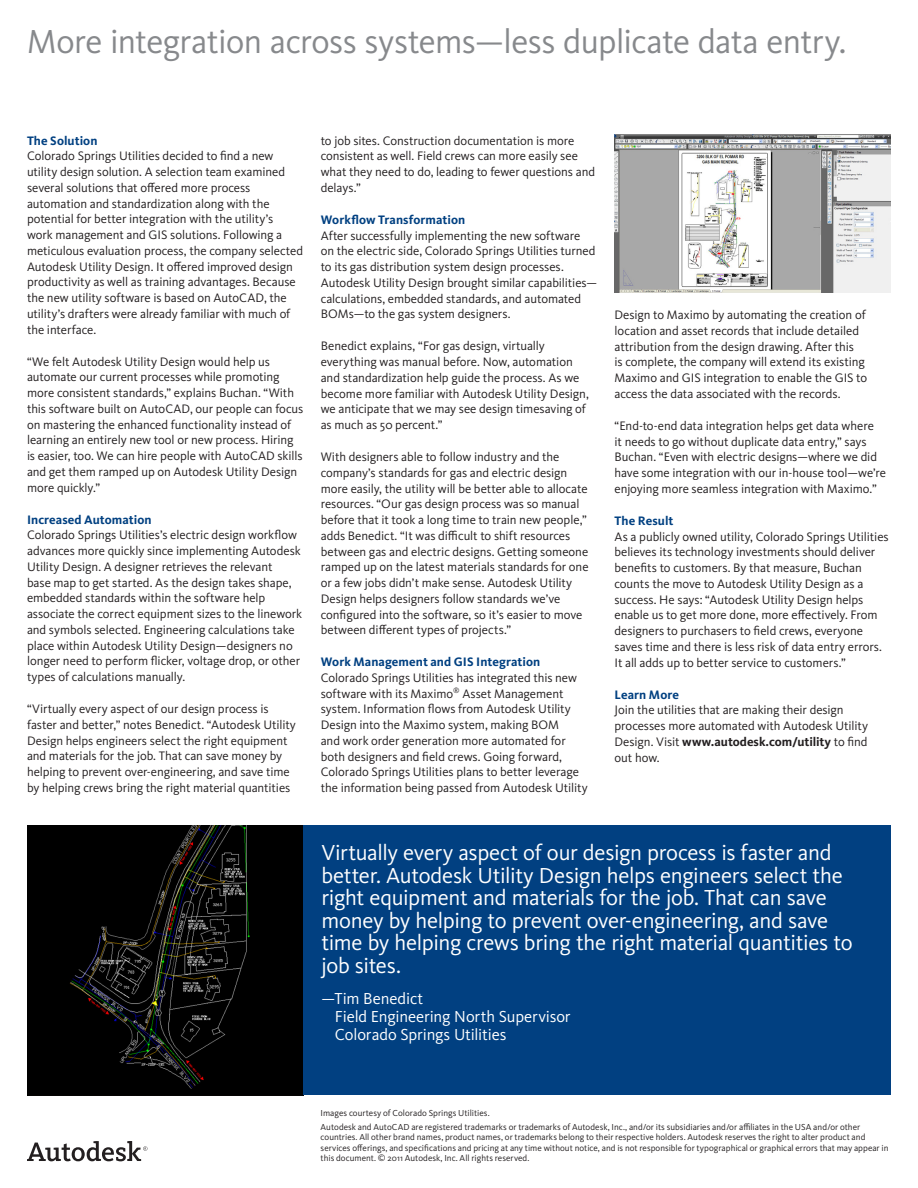
<style>
.page{position:relative;width:918px;height:1188px;background:#fff}
.page>*{position:absolute;margin:0;border:0;box-sizing:border-box;transform-origin:0 0}
.Inside_-_Display_Typ{font:34.5px "Kievit Pro";letter-spacing:-.015em;color:#87898c}
.Quote_-_Text{font:22.5px/22.5px "Kievit Pro";letter-spacing:-.015em;color:#fff}
.Quote_-_Attribution{font:16.5px "Kievit Pro";letter-spacing:-.005em;color:#fff}
.Body_-_Text{font:12.75px/15.8px "Kievit Pro";letter-spacing:-.005em;color:#231f20}
.Body_-_Subhead{font:700 12.75px "Kievit Pro";letter-spacing:.005em;color:#014081}
.Tradegraph{font:9px/10.5px "Kievit Pro";color:#231f20}
.s1{font-weight:700}
</style>
<div class="page">
<img style="left:27px;top:825px;width:276px;height:270px">
<div style="left:303px;top:825px;width:588px;height:270px;background:#014081"></div>
<svg style="left:27px;top:1141px;width:120px;height:20px"></svg>
<img style="left:615px;top:135px;width:276px;height:157px">
<p class="Inside_-_Display_Typ" style="left:27px;top:21px;width:821px">More integration across systems—less duplicate data entry.</p>
<p class="Body_-_Subhead" style="left:27px;top:133px;width:72px">The Solution</p>
<p class="Body_-_Text" style="left:27px;top:148px;width:278px">Colorado Springs Utilities decided to find a new utility design solution. A selection team examined several solutions that offered more process automation and standardization along with the potential for better integration with the utility’s<br>work management and GIS solutions. Following a meticulous evaluation process, the company selected Autodesk Utility Design. It offered improved design productivity as well as training advantages. Because the new utility software is based on AutoCAD, the utility’s drafters were already familiar with much of the interface.</p>
<p class="Body_-_Text" style="left:27px;top:353px;width:278px">“We felt Autodesk Utility Design would help us automate our current processes while promoting more consistent standards,” explains Buchan. “With this software built on AutoCAD, our people can focus on mastering the enhanced functionality instead of learning an entirely new tool or new process. Hiring is easier, too. We can hire people with AutoCAD skills and get them ramped up on Autodesk Utility Design more quickly.”</p>
<p class="Body_-_Subhead" style="left:27px;top:512px;width:126px">Increased Automation</p>
<p class="Body_-_Text" style="left:27px;top:527px;width:277px">Colorado Springs Utilities’s electric design workflow advances more quickly since implementing Autodesk Utility Design. A designer retrieves the relevant<br>base map to get started. As the design takes shape, embedded standards within the software help associate the correct equipment sizes to the linework and symbols selected. Engineering calculations take place within Autodesk Utility Design—designers no longer need to perform flicker, voltage drop, or other types of calculations manually.</p>
<p class="Body_-_Text" style="left:27px;top:701px;width:270px">“Virtually every aspect of our design process is faster and better,” notes Benedict. “Autodesk Utility Design helps engineers select the right equipment and materials for the job. That can save money by helping to prevent over-engineering, and save time by helping crews bring the right material quantities</p>
<p class="Body_-_Text" style="left:321px;top:132px;width:276px">to job sites. Construction documentation is more consistent as well. Field crews can more easily see what they need to do, leading to fewer questions and delays.”</p>
<p class="Body_-_Subhead" style="left:321px;top:212px;width:146px">Workflow Transformation</p>
<p class="Body_-_Text" style="left:321px;top:227px;width:278px">After successfully implementing the new software<br>on the electric side, Colorado Springs Utilities turned to its gas distribution system design processes.<br>Autodesk Utility Design brought similar capabilities— calculations, embedded standards, and automated BOMs—to the gas system designers.</p>
<p class="Body_-_Text" style="left:321px;top:338px;width:270px">Benedict explains, “For gas design, virtually everything was manual before. Now, automation and standardization help guide the process. As we become more familiar with Autodesk Utility Design, we anticipate that we may see design timesaving of as much as 50 percent.”</p>
<p class="Body_-_Text" style="left:321px;top:449px;width:269px">With designers able to follow industry and the company’s standards for gas and electric design more easily, the utility will be better able to allocate resources. “Our gas design process was so manual before that it took a long time to train new people,” adds Benedict. “It was difficult to shift resources between gas and electric designs. Getting someone ramped up on the latest materials standards for one or a few jobs didn’t make sense. Autodesk Utility Design helps designers follow standards we’ve configured into the software, so it’s easier to move between different types of projects.”</p>
<p class="Body_-_Subhead" style="left:321px;top:654px;width:221px">Work Management and GIS Integration</p>
<p class="Body_-_Text" style="left:321px;top:670px;width:268px">Colorado Springs Utilities has integrated this new software with its Maximo<sup>®</sup> Asset Management system. Information flows from Autodesk Utility Design into the Maximo system, making BOM<br>and work order generation more automated for both designers and field crews. Going forward, Colorado Springs Utilities plans to better leverage the information being passed from Autodesk Utility</p>
<p class="Body_-_Text" style="left:615px;top:307px;width:254px">Design to Maximo by automating the creation of location and asset records that include detailed attribution from the design drawing. After this<br>is complete, the company will extend its existing Maximo and GIS integration to enable the GIS to access the data associated with the records.</p>
<p class="Body_-_Text" style="left:615px;top:418px;width:273px">“End-to-end data integration helps get data where<br>it needs to go without duplicate data entry,” says Buchan. “Even with electric designs—where we did have some integration with our in-house tool—we’re enjoying more seamless integration with Maximo.”</p>
<p class="Body_-_Subhead" style="left:615px;top:513px;width:60px">The Result</p>
<p class="Body_-_Text" style="left:615px;top:528px;width:276px">As a publicly owned utility, Colorado Springs Utilities believes its technology investments should deliver benefits to customers. By that measure, Buchan counts the move to Autodesk Utility Design as a success. He says: “Autodesk Utility Design helps enable us to get more done, more effectively. From designers to purchasers to field crews, everyone saves time and there is less risk of data entry errors.<br>It all adds up to better service to customers.”</p>
<p class="Body_-_Subhead" style="left:615px;top:687px;width:66px">Learn More</p>
<p class="Body_-_Text" style="left:615px;top:702px;width:255px">Join the utilities that are making their design processes more automated with Autodesk Utility Design. Visit <span class="s1">www.autodesk.com/utility</span> to find out how.</p>
<p class="Quote_-_Text" style="left:321px;top:841px;width:533px">Virtually every aspect of our design process is faster and better. Autodesk Utility Design helps engineers select the right equipment and materials for the job. That can save money by helping to prevent over-engineering, and save time by helping crews bring the right material quantities to job sites.</p>
<p class="Quote_-_Attribution" style="left:321px;top:989px;width:103px">—Tim Benedict</p>
<p class="Quote_-_Attribution" style="left:335px;top:1007px;width:237px">Field Engineering North Supervisor</p>
<p class="Quote_-_Attribution" style="left:335px;top:1025px;width:173px">Colorado Springs Utilities</p>
<p class="Tradegraph" style="left:321px;top:1107px;width:171px">Images courtesy of Colorado Springs Utilities.</p>
<p class="Tradegraph" style="left:321px;top:1121px;width:569px">Autodesk and AutoCAD are registered trademarks or trademarks of Autodesk, Inc., and/or its subsidiaries and/or affiliates in the USA and/or other countries. All other brand names, product names, or trademarks belong to their respective holders. Autodesk reserves the right to alter product and services offerings, and specifications and pricing at any time without notice, and is not responsible for typographical or graphical errors that may appear in this document. © 2011 Autodesk, Inc. All rights reserved.</p>
</div>
